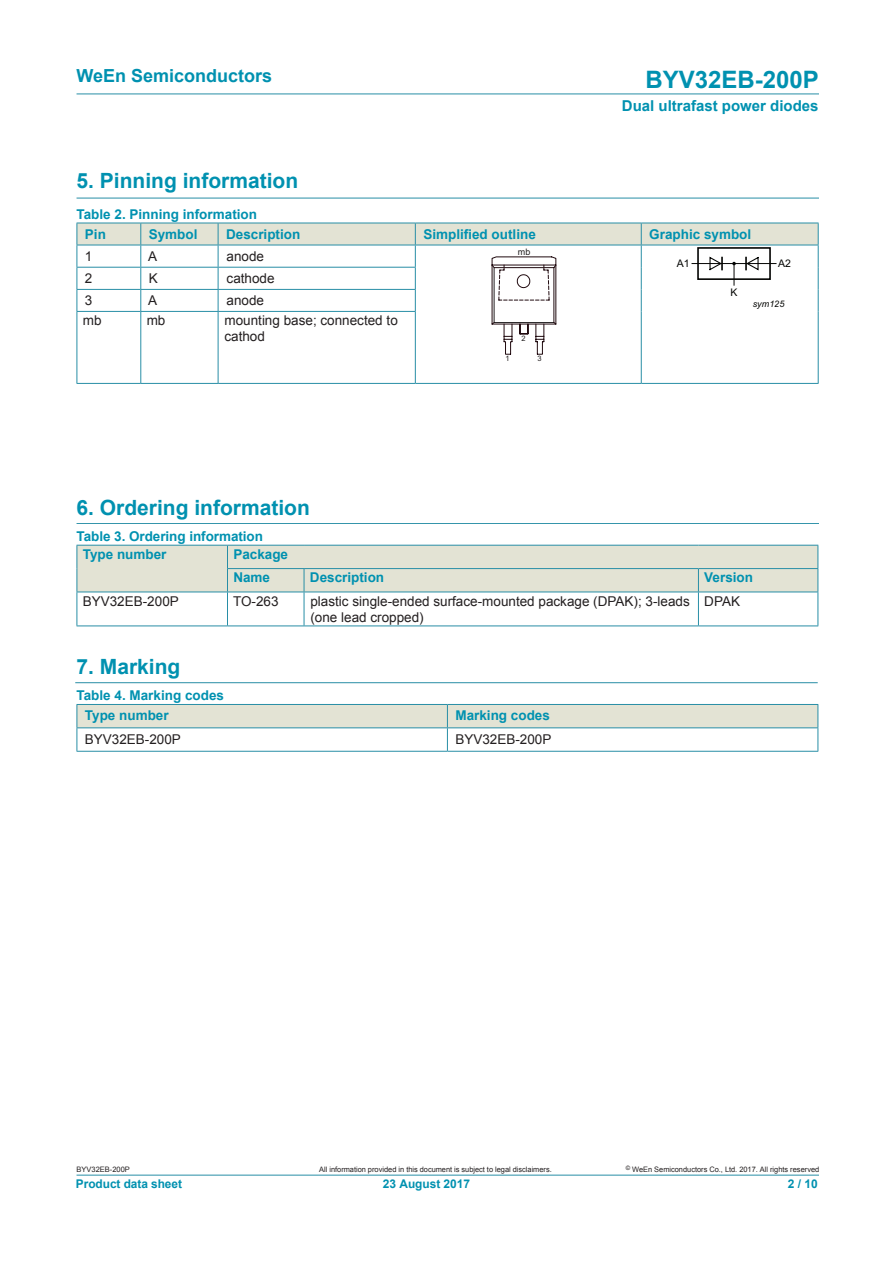
<style>
.page{position:relative;width:893px;height:1263px;background:#fff}
.page>*{position:absolute;margin:0;border:0;box-sizing:border-box;transform-origin:0 0}
.t1{font:700 24px "Arial";color:#0091b0}
.DS1{font:700 21px "Arial";color:#0091b0}
.t2{font:700 18px "Arial";color:#0091b0}
.t3{font:700 15px "Arial";color:#0091b0}
.t4{font:700 13.5px "Arial";color:#0091b0}
.t5{font:13.5px "Arial";color:#231f20}
.t6{font:700 12px "Arial";letter-spacing:-.005em;color:#0091b0}
.t7{font:10.5px "Arial";color:#040503}
.t8{font:italic 9px "Arial";letter-spacing:.005em;color:#040503}
.t9{font:9px "Arial";color:#231f20}
.t10{font:7.5px "Arial";letter-spacing:-.005em;color:#231f20}
</style>
<div class="page">
<hr style="left:77px;top:94px;width:742px;height:1px;background:#288ea6">
<hr style="left:77px;top:1175px;width:742px;height:1px;background:#288ea6">
<hr style="left:77px;top:198px;width:742px;height:1px;background:#288ea6">
<hr style="left:77px;top:523px;width:742px;height:1px;background:#288ea6">
<hr style="left:641px;top:311px;width:1px;height:72px;background:#288ea6">
<hr style="left:818px;top:311px;width:1px;height:72px;background:#288ea6">
<hr style="left:77px;top:312px;width:1px;height:71px;background:#288ea6">
<hr style="left:140px;top:312px;width:1px;height:71px;background:#288ea6">
<hr style="left:218px;top:312px;width:1px;height:71px;background:#288ea6">
<hr style="left:415px;top:312px;width:1px;height:71px;background:#288ea6">
<hr style="left:77px;top:383px;width:64px;height:1px;background:#288ea6">
<hr style="left:141px;top:383px;width:77px;height:1px;background:#288ea6">
<hr style="left:218px;top:383px;width:197px;height:1px;background:#288ea6">
<hr style="left:415px;top:383px;width:226px;height:1px;background:#288ea6">
<hr style="left:641px;top:383px;width:178px;height:1px;background:#288ea6">
<svg style="left:77px;top:223px;width:742px;height:131px"></svg>
<svg style="left:77px;top:545px;width:741px;height:80px"></svg>
<hr style="left:227px;top:568px;width:77px;height:1px;background:#288ea6">
<hr style="left:304px;top:568px;width:394px;height:1px;background:#288ea6">
<hr style="left:698px;top:568px;width:120px;height:1px;background:#288ea6">
<hr style="left:77px;top:592px;width:150px;height:1px;background:#288ea6">
<hr style="left:227px;top:592px;width:77px;height:1px;background:#288ea6">
<hr style="left:304px;top:592px;width:394px;height:1px;background:#288ea6">
<hr style="left:698px;top:592px;width:120px;height:1px;background:#288ea6">
<hr style="left:77px;top:625px;width:150px;height:1px;background:#288ea6">
<hr style="left:227px;top:625px;width:77px;height:1px;background:#288ea6">
<hr style="left:304px;top:625px;width:394px;height:1px;background:#288ea6">
<hr style="left:698px;top:625px;width:120px;height:1px;background:#288ea6">
<hr style="left:75px;top:682px;width:743px;height:1px;background:#288ea6">
<svg style="left:77px;top:704px;width:741px;height:47px"></svg>
<hr style="left:77px;top:727px;width:370px;height:1px;background:#288ea6">
<hr style="left:447px;top:727px;width:371px;height:1px;background:#288ea6">
<hr style="left:77px;top:751px;width:370px;height:1px;background:#288ea6">
<hr style="left:447px;top:751px;width:371px;height:1px;background:#288ea6">
<h3 class="t2" style="left:77px;top:64px;width:197px">WeEn Semiconductors</h3>
<h1 class="t1" style="left:646px;top:63px;width:175px">BYV32EB-200P</h1>
<p class="t3" style="left:622px;top:95px;width:198px">Dual ultrafast power diodes</p>
<p class="DS1" style="left:77px;top:167px;width:223px">5. Pinning information</p>
<p class="t4" style="left:77px;top:206px;width:182px">Table 2. Pinning information</p>
<p class="t4" style="left:85px;top:225px;width:23px">Pin</p>
<p class="t4" style="left:149px;top:225px;width:50px">Symbol</p>
<p class="t4" style="left:226px;top:225px;width:76px">Description</p>
<p class="t4" style="left:423px;top:225px;width:114px">Simplified outline</p>
<p class="t4" style="left:649px;top:225px;width:104px">Graphic symbol</p>
<p class="t5" style="left:85px;top:247px;width:9px">1</p>
<p class="t5" style="left:148px;top:247px;width:11px">A</p>
<p class="t5" style="left:227px;top:247px;width:39px">anode</p>
<p class="t9" style="left:518px;top:246px;width:14px">mb</p>
<p class="t7" style="left:677px;top:257px;width:14px">A1</p>
<p class="t7" style="left:778px;top:257px;width:14px">A2</p>
<p class="t7" style="left:730px;top:285px;width:9px">K</p>
<p class="t5" style="left:85px;top:269px;width:9px">2</p>
<p class="t5" style="left:149px;top:269px;width:11px">K</p>
<p class="t5" style="left:227px;top:269px;width:50px">cathode</p>
<p class="t5" style="left:85px;top:292px;width:9px">3</p>
<p class="t5" style="left:148px;top:292px;width:11px">A</p>
<p class="t5" style="left:227px;top:292px;width:39px">anode</p>
<p class="t5" style="left:83px;top:312px;width:20px">mb</p>
<p class="t5" style="left:147px;top:312px;width:20px">mb</p>
<p class="t5" style="left:224px;top:312px;width:175px">mounting base; connected to</p>
<p class="t5" style="left:224px;top:328px;width:42px">cathod</p>
<p class="t8" style="left:753px;top:298px;width:33px">sym125</p>
<p class="t10" style="left:522px;top:333px;width:6px">2</p>
<p class="DS1" style="left:77px;top:493px;width:235px">6. Ordering information</p>
<p class="t4" style="left:77px;top:527px;width:188px">Table 3. Ordering information</p>
<p class="t10" style="left:505px;top:354px;width:6px">1</p>
<p class="t10" style="left:537px;top:353px;width:6px">3</p>
<p class="t4" style="left:83px;top:545px;width:85px">Type number</p>
<p class="t4" style="left:233px;top:545px;width:56px">Package</p>
<p class="t4" style="left:233px;top:568px;width:38px">Name</p>
<p class="t4" style="left:310px;top:568px;width:76px">Description</p>
<p class="t4" style="left:704px;top:568px;width:50px">Version</p>
<p class="t5" style="left:83px;top:592px;width:98px">BYV32EB-200P</p>
<p class="t5" style="left:233px;top:592px;width:47px">TO-263</p>
<p class="t5" style="left:310px;top:592px;width:381px">plastic single-ended surface-mounted package (DPAK); 3-leads</p>
<p class="t5" style="left:310px;top:608px;width:115px">(one lead cropped)</p>
<p class="t5" style="left:704px;top:592px;width:37px">DPAK</p>
<p class="DS1" style="left:77px;top:652px;width:105px">7. Marking</p>
<p class="t4" style="left:85px;top:706px;width:85px">Type number</p>
<p class="t4" style="left:455px;top:706px;width:96px">Marking codes</p>
<p class="t5" style="left:85px;top:730px;width:98px">BYV32EB-200P</p>
<p class="t5" style="left:455px;top:730px;width:98px">BYV32EB-200P</p>
<p class="t4" style="left:77px;top:686px;width:149px">Table 4. Marking codes</p>
<p class="t10" style="left:77px;top:1164px;width:55px">BYV32EB-200P</p>
<p class="t6" style="left:76px;top:1176px;width:108px">Product data sheet</p>
<p class="t10" style="left:319px;top:1164px;width:234px">All information provided in this document is subject to legal disclaimers.</p>
<p class="t10" style="left:626px;top:1164px;width:195px"><sup>©</sup> WeEn Semiconductors Co., Ltd. 2017. All rights reserved</p>
<p class="t6" style="left:383px;top:1176px;width:89px">23 August 2017</p>
<p class="t6" style="left:788px;top:1176px;width:32px">2 / 10</p>
</div>
